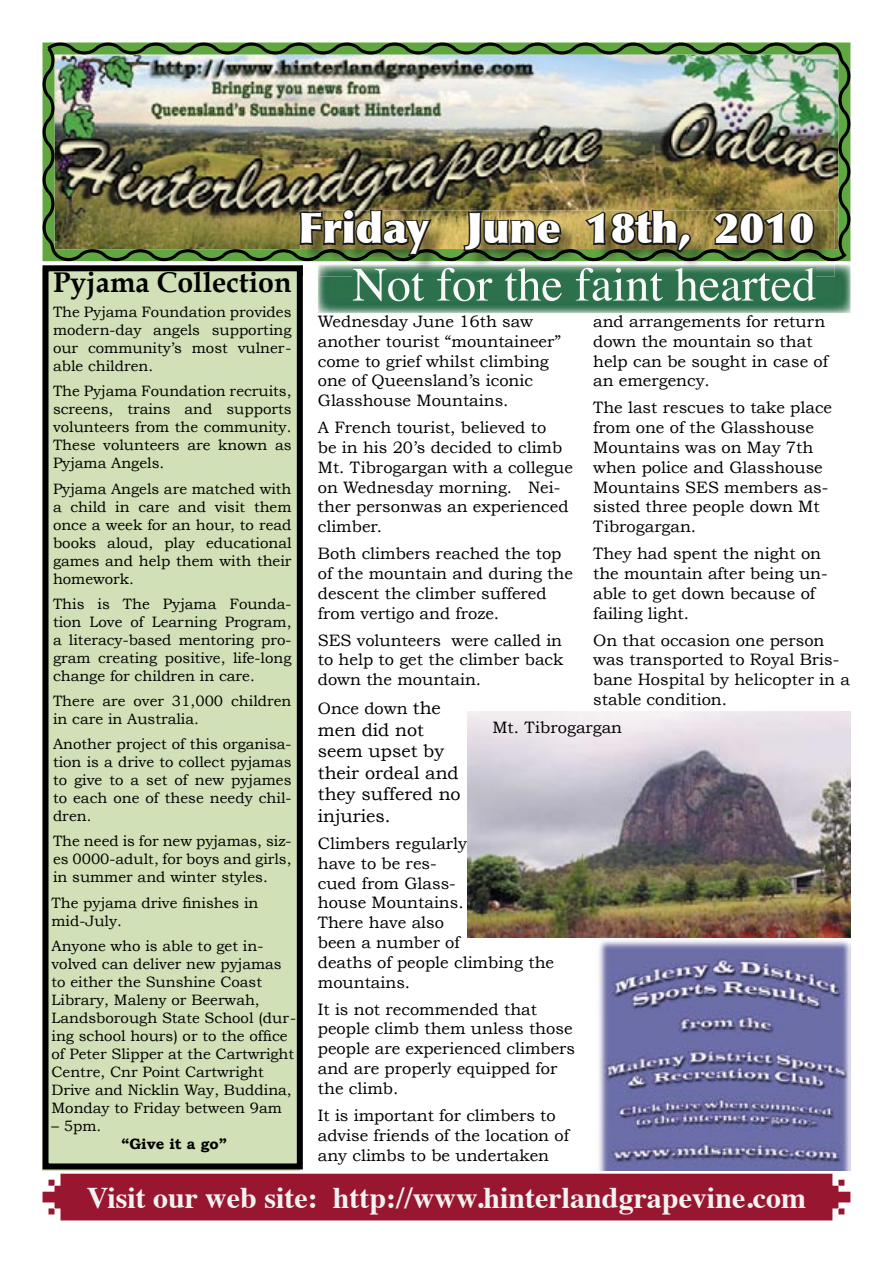
<style>
.page{position:relative;width:893px;height:1263px;background:#fff}
.page>*{position:absolute;margin:0;border:0;box-sizing:border-box;transform-origin:0 0}
.t1{font:900 42px "Optima";color:#fff}
.t2{font:700 39px "Copperplate";color:#fff}
.t3{font:700 30px "Times";color:#f3f2f2}
.t4{font:700 28.5px "Book Antiqua";color:#000}
.t5{font:18px/21.6px "Bookman Old Style";color:#000}
.t6{font:16.5px/19.8px "Bookman Old Style";color:#000}
.t7{font:15px/18px "Bookman Old Style";color:#000;text-align:justify}
.t8{font:700 15px "Bookman Old Style";color:#000}
.s1{font-size:18px}
</style>
<div class="page">
<div style="left:43px;top:1174px;width:807px;height:46px;background:#98162f"></div>
<img style="left:318px;top:265px;width:532px;height:48px">
<img style="left:353px;top:277px;width:463px;height:24px">
<div style="left:43px;top:265px;width:260px;height:904px;background:#d1e0b6"></div>
<img style="left:43px;top:43px;width:807px;height:218px">
<img style="left:301px;top:211px;width:534px;height:54px">
<img style="left:318px;top:265px;width:517px;height:12px">
<img style="left:353px;top:268px;width:463px;height:9px">
<svg style="left:301px;top:265px;width:2px;height:12px"></svg>
<img style="left:301px;top:249px;width:508px;height:12px">
<svg style="left:298px;top:207px;width:136px;height:51px;background:#5b5a32"></svg>
<svg style="left:461px;top:210px;width:102px;height:43px;background:#72683c"></svg>
<svg style="left:582px;top:208px;width:111px;height:47px;background:#686135"></svg>
<svg style="left:711px;top:210px;width:105px;height:37px;background:#5b522f"></svg>
<img style="left:598px;top:940px;width:252px;height:231px">
<img style="left:468px;top:711px;width:382px;height:227px">
<h2 class="t2" style="left:459px;top:195px;width:355px">27th May, 2010</h2>
<h1 class="t1" style="left:298px;top:203px;width:518px">Friday June 18th, 2010</h1>
<h3 class="t4" style="left:53px;top:266px;width:240px">Pyjama Collection</h3>
<p class="t7" style="left:53px;top:303px;width:240px">The Pyjama Foundation provides modern-day angels supporting our community’s most vulner&shy;able children.</p>
<p class="t7" style="left:53px;top:382px;width:240px">The Pyjama Foundation recruits, screens, trains and supports volunteers from the community.<br>These volunteers are known as Pyjama Angels.</p>
<p class="t7" style="left:53px;top:479px;width:240px">Pyjama Angels are matched with a child in care and visit them once a week for an hour, to read books aloud, play educational games and help them with their homework.</p>
<p class="t7" style="left:53px;top:595px;width:240px">This is The Pyjama Founda&shy;tion Love of Learning Program, a literacy-based mentoring pro&shy;gram creating positive, life-long change for children in care.</p>
<p class="t7" style="left:53px;top:692px;width:240px">There are over 31,000 children in care in Australia.</p>
<p class="t7" style="left:53px;top:735px;width:240px">Another project of this organisa&shy;tion is a drive to collect pyjamas to give to a set of new pyjames to each one of these needy chil&shy;dren.</p>
<p class="t7" style="left:53px;top:832px;width:240px">The need is for new pyjamas, siz&shy;es 0000-adult, for boys and girls, in summer and winter styles.</p>
<p class="t7" style="left:52px;top:893px;width:208px">The pyjama drive finishes in mid-July.</p>
<p class="t7" style="left:52px;top:937px;width:246px;text-align:left">Anyone who is able to get in&shy;volved can deliver new pyjamas to either the Sunshine Coast<br>Library, Maleny or Beerwah,<br>Landsborough State School (dur&shy;ing school hours) or to the office of Peter Slipper at the Cartwright<br>Centre, Cnr Point Cartwright<br>Drive and Nicklin Way, Buddina,<br>Monday to Friday between 9am</p>
<p class="t7" style="left:52px;top:1117px;width:51px">– 5pm.</p>
<p class="t8" style="left:122px;top:1135px;width:107px">“Give it a go”</p>
<p class="t6" style="left:318px;top:311px;width:245px">Wednesday June 16th saw another tourist “mountaineer” come to grief whilst climbing one of Queensland’s iconic<br>Glasshouse Mountains.</p>
<p class="t6" style="left:318px;top:418px;width:257px">A French tourist, believed to<br>be in his 20’s decided to climb<br>Mt. Tibrogargan with a collegue on Wednesday morning. Nei&shy;ther personwas an experienced climber.</p>
<p class="t6" style="left:318px;top:544px;width:257px">Both climbers reached the top of the mountain and during the descent the climber suffered from vertigo and froze.</p>
<p class="t6" style="left:318px;top:630px;width:247px;text-align:justify">SES volunteers were called in to help to get the climber back down the mountain.</p>
<p class="t6" style="left:318px;top:698px;width:125px">Once down <span class="s1">the</span></p>
<p class="t5" style="left:318px;top:719px;width:144px">men did not seem upset by their ordeal and they suffered no injuries.</p>
<p class="t6" style="left:318px;top:833px;width:238px">Climbers regularly<br>have to be res-<br>cued from Glass-<br>house Mountains.<br>There have also<br>been a number of<br>deaths of people climbing the mountains.</p>
<p class="t6" style="left:318px;top:999px;width:259px">It is not recommended that people climb them unless those people are experienced climbers and are properly equipped for the climb.</p>
<p class="t6" style="left:318px;top:1105px;width:253px">It is important for climbers to advise friends of the location of any climbs to be undertaken</p>
<p class="t6" style="left:593px;top:311px;width:236px">and arrangements for return down the mountain so that help can be sought in case of an emergency.</p>
<p class="t6" style="left:593px;top:398px;width:241px">The last rescues to take place from one of the Glasshouse<br>Mountains was on May 7th when police and Glasshouse<br>Mountains SES members as&shy;sisted three people down Mt<br>Tibrogargan.</p>
<p class="t6" style="left:593px;top:544px;width:236px">They had spent the night on the mountain after being un&shy;able to get down because of failing light.</p>
<p class="t6" style="left:593px;top:630px;width:258px">On that occasion one person was transported to Royal Bris&shy;bane Hospital by helicopter in a stable condition.</p>
<p class="t6" style="left:492px;top:717px;width:131px">Mt. Tibrogargan</p>
<h3 class="t3" style="left:87px;top:1169px;width:721px">Visit our web site: http://www.hinterlandgrapevine.com</h3>
</div>
